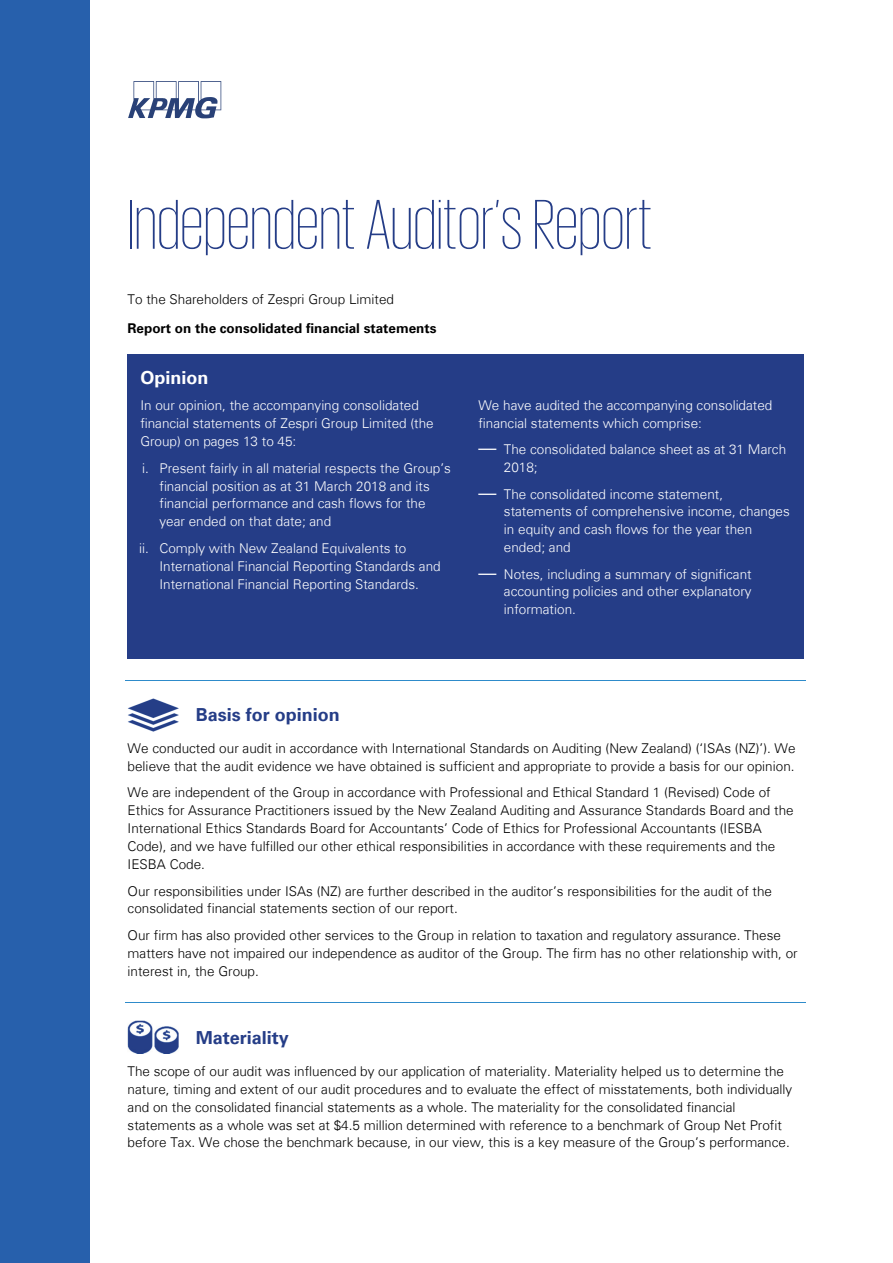
<style>
.page{position:relative;width:893px;height:1263px;background:#fff}
.page>*{position:absolute;margin:0;border:0;box-sizing:border-box;transform-origin:0 0}
.t1{font:72px "KPMG Extralight";letter-spacing:.005em;color:#253d87}
.t2{font:700 18px "Universfor KPMG";color:#253d87}
.t3{font:700 18px "Universfor KPMG";color:#fff}
.t4{font:13.5px/17.9px "Universfor KPMG Light";color:#000}
.t5{font:13.5px/17.9px "Universfor KPMG Light";color:#fff}
.t6{font:700 13.5px/28.7px "Universfor KPMG";color:#000}
.s1{font-family:"Universfor KPMG Light";font-weight:400}
.s2{font-family:"Arial";font-size:18px}
</style>
<div class="page">
<svg style="left:128px;top:81px;width:93px;height:37px"></svg>
<div style="left:0;top:0;width:89px;height:1263px;background:#2760ac"></div>
<div style="left:128px;top:354px;width:676px;height:34px;background:#253d87"></div>
<div style="left:128px;top:388px;width:338px;height:271px;background:#253d87"></div>
<div style="left:466px;top:388px;width:338px;height:271px;background:#253d87"></div>
<hr style="left:125px;top:680px;width:681px;height:1px;background:#2e8bca">
<hr style="left:125px;top:1002px;width:681px;height:1px;background:#2e8bca">
<img style="left:128px;top:698px;width:51px;height:33px">
<img style="left:127px;top:1020px;width:52px;height:34px">
<p class="t1" style="left:128px;top:190px;width:526px">Independent Auditor’s Report</p>
<p class="t6" style="left:128px;top:285px;width:310px"><span class="s1">To the Shareholders of Zespri Group Limited<br></span>Report on the consolidated financial statements</p>
<p class="t3" style="left:140px;top:367px;width:69px">Opinion</p>
<p class="t5" style="left:140px;top:396px;width:295px">In our opinion, the accompanying consolidated financial statements of Zespri Group Limited (the<br>Group) on pages 13 to 45:</p>
<p class="t5" style="left:160px;top:459px;width:293px;text-indent:-17px">i. Present fairly in all material respects the Group’s financial position as at 31 March 2018 and its financial performance and cash flows for the year ended on that date; and</p>
<p class="t5" style="left:160px;top:539px;width:283px;text-indent:-20px">ii. Comply with New Zealand Equivalents to<br>International Financial Reporting Standards and<br>International Financial Reporting Standards.</p>
<p class="t5" style="left:478px;top:396px;width:295px">We have audited the accompanying consolidated financial statements which comprise:</p>
<p class="t5" style="left:504px;top:441px;width:284px;text-indent:-25px"><span class="s2">—</span> The consolidated balance sheet as at 31 March<br>2018;</p>
<p class="t5" style="left:504px;top:485px;width:287px;text-indent:-25px"><span class="s2">—</span> The consolidated income statement, statements of comprehensive income, changes in equity and cash flows for the year then ended; and</p>
<p class="t5" style="left:504px;top:565px;width:249px;text-align:justify;text-indent:-25px"><span class="s2">—</span> Notes, including a summary of significant accounting policies and other explanatory information.</p>
<p class="t2" style="left:196px;top:704px;width:145px">Basis for opinion</p>
<p class="t4" style="left:128px;top:739px;width:669px">We conducted our audit in accordance with International Standards on Auditing (New Zealand) (‘ISAs (NZ)’). We believe that the audit evidence we have obtained is sufficient and appropriate to provide a basis for our opinion.</p>
<p class="t4" style="left:128px;top:784px;width:667px">We are independent of the Group in accordance with Professional and Ethical Standard 1 (Revised) Code of Ethics for Assurance Practitioners issued by the New Zealand Auditing and Assurance Standards Board and the International Ethics Standards Board for Accountants’ Code of Ethics for Professional Accountants (IESBA Code), and we have fulfilled our other ethical responsibilities in accordance with these requirements and the IESBA Code.</p>
<p class="t4" style="left:128px;top:882px;width:646px">Our responsibilities under ISAs (NZ) are further described in the auditor’s responsibilities for the audit of the consolidated financial statements section of our report.</p>
<p class="t4" style="left:128px;top:926px;width:672px">Our firm has also provided other services to the Group in relation to taxation and regulatory assurance. These matters have not impaired our independence as auditor of the Group. The firm has no other relationship with, or interest in, the Group.</p>
<p class="t2" style="left:196px;top:1026px;width:95px">Materiality</p>
<p class="t4" style="left:128px;top:1062px;width:666px">The scope of our audit was influenced by our application of materiality. Materiality helped us to determine the nature, timing and extent of our audit procedures and to evaluate the effect of misstatements, both individually and on the consolidated financial statements as a whole. The materiality for the consolidated financial statements as a whole was set at $4.5 million determined with reference to a benchmark of Group Net Profit before Tax. We chose the benchmark because, in our view, this is a key measure of the Group’s performance.</p>
</div>
